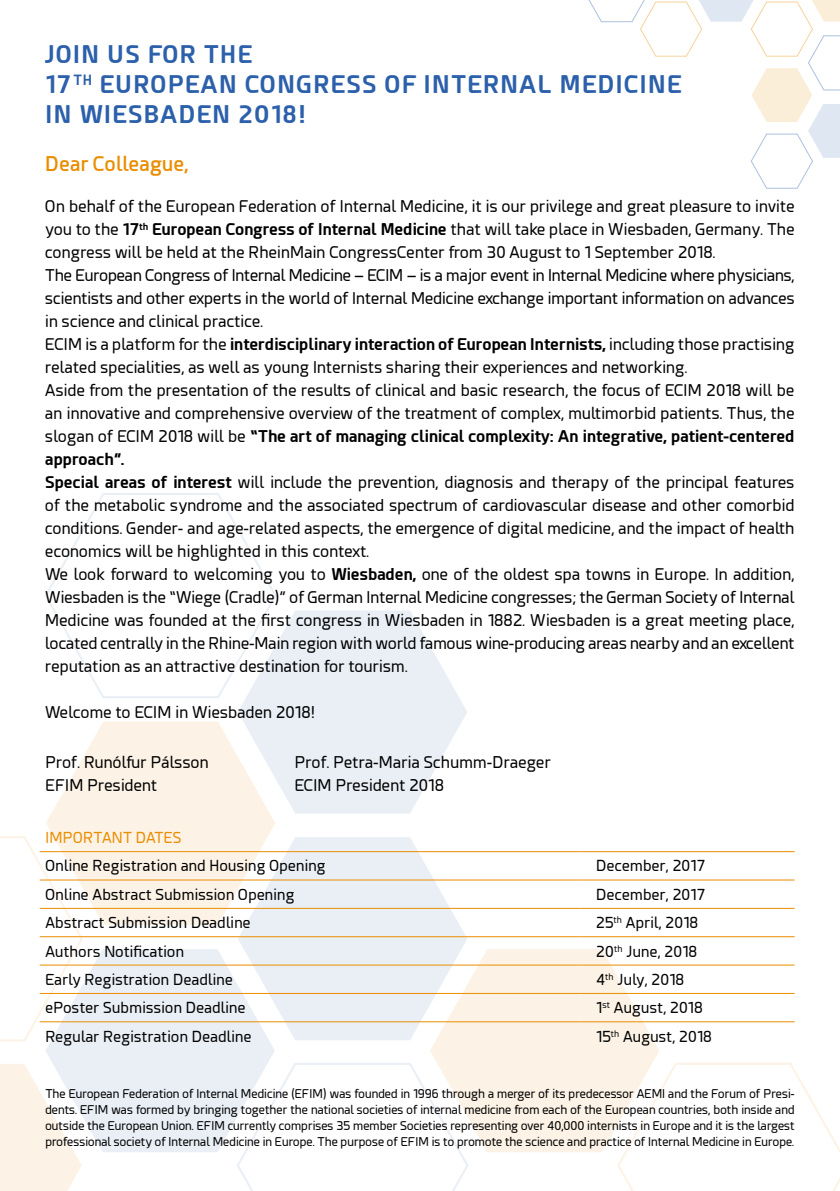
<style>
.page{position:relative;width:840px;height:1191px;background:#fff}
.page>*{position:absolute;margin:0;border:0;box-sizing:border-box;transform-origin:0 0}
.t1{font:700 24px/30px "Esphimere";letter-spacing:.06em;color:#2c60ab}
.t2{font:600 20px "Esphimere";letter-spacing:.015em;color:#ea8d00}
.t3{font:16px/23px "Esphimere";letter-spacing:.01em;color:#000}
.t4{font:15px "Esphimere";letter-spacing:.015em;color:#000}
.t5{font:15px "Esphimere";letter-spacing:.015em;color:#ea8d00}
.t6{font:12px/16px "Esphimere";color:#000;text-align:justify}
.s1{font-weight:700}
</style>
<div class="page">
<svg style="left:588px;top:0;width:251px;height:189px"></svg>
<svg style="left:238px;top:837px;width:229px;height:203px;fill:#eaeff6"></svg>
<svg style="left:45px;top:493px;width:231px;height:205px"></svg>
<svg style="left:429px;top:949px;width:230px;height:203px;fill:#fcf3e6"></svg>
<svg style="left:237px;top:1061px;width:232px;height:130px"></svg>
<svg style="left:615px;top:1061px;width:224px;height:130px"></svg>
<svg style="left:0;top:836px;width:84px;height:206px"></svg>
<svg style="left:45px;top:949px;width:230px;height:203px;fill:#eaeff6"></svg>
<svg style="left:0;top:1063px;width:82px;height:128px"></svg>
<svg style="left:46px;top:721px;width:229px;height:203px;fill:#fcf3e6"></svg>
<svg style="left:238px;top:610px;width:229px;height:203px;fill:#eaeff6"></svg>
<hr style="left:40px;top:851px;width:539px;height:1px;background:#ea8d00">
<hr style="left:579px;top:851px;width:215px;height:1px;background:#ea8d00">
<hr style="left:40px;top:879px;width:539px;height:1px;background:#ea8d00">
<hr style="left:579px;top:879px;width:215px;height:1px;background:#ea8d00">
<hr style="left:40px;top:908px;width:539px;height:1px;background:#ea8d00">
<hr style="left:579px;top:908px;width:215px;height:1px;background:#ea8d00">
<hr style="left:40px;top:936px;width:539px;height:1px;background:#ea8d00">
<hr style="left:579px;top:936px;width:215px;height:1px;background:#ea8d00">
<hr style="left:40px;top:964px;width:539px;height:1px;background:#ea8d00">
<hr style="left:579px;top:964px;width:215px;height:1px;background:#ea8d00">
<hr style="left:40px;top:993px;width:539px;height:1px;background:#ea8d00">
<hr style="left:579px;top:993px;width:215px;height:1px;background:#ea8d00">
<hr style="left:40px;top:1021px;width:539px;height:1px;background:#ea8d00">
<hr style="left:579px;top:1021px;width:215px;height:1px;background:#ea8d00">
<h1 class="t1" style="left:45px;top:39px;width:637px">JOIN US FOR THE<br>17<sup>TH</sup> EUROPEAN CONGRESS OF INTERNAL MEDICINE<br>IN WIESBADEN 2018!</h1>
<p class="t2" style="left:45px;top:151px;width:145px">Dear Colleague,</p>
<p class="t3" style="left:45px;top:195px;width:750px">On behalf of the European Federation of Internal Medicine, it is our privilege and great pleasure to invite you to the <span class="s1">17</span><sup>th</sup> <span class="s1">European Congress of Internal Medicine</span> that will take place in Wiesbaden, Germany. The congress will be held at the RheinMain CongressCenter from 30 August to 1 September 2018.<br>The European Congress of Internal Medicine – ECIM – is a major event in Internal Medicine where physicians, scientists and other experts in the world of Internal Medicine exchange important information on advances in science and clinical practice.<br>ECIM is a platform for the <span class="s1">interdisciplinary interaction of European Internists,</span> including those practising related specialities, as well as young Internists sharing their experiences and networking.<br>Aside from the presentation of the results of clinical and basic research, the focus of ECIM 2018 will be an innovative and comprehensive overview of the treatment of complex, multimorbid patients. Thus, the slogan of ECIM 2018 will be <span class="s1">“The art of managing clinical complexity: An integrative, patient-centered approach”.<br>Special areas of interest</span> will include the prevention, diagnosis and therapy of the principal features of the metabolic syndrome and the associated spectrum of cardiovascular disease and other comorbid conditions. Gender- and age-related aspects, the emergence of digital medicine, and the impact of health economics will be highlighted in this context.<br>We look forward to welcoming you to <span class="s1">Wiesbaden,</span> one of the oldest spa towns in Europe. In addition, Wiesbaden is the “Wiege (Cradle)” of German Internal Medicine congresses; the German Society of Internal Medicine was founded at the first congress in Wiesbaden in 1882. Wiesbaden is a great meeting place, located centrally in the Rhine-Main region with world famous wine-producing areas nearby and an excellent reputation as an attractive destination for tourism.</p>
<p class="t3" style="left:45px;top:701px;width:271px">Welcome to ECIM in Wiesbaden 2018!</p>
<p class="t3" style="left:45px;top:750px;width:165px">Prof. Runólfur Pálsson<br>EFIM President</p>
<p class="t3" style="left:295px;top:750px;width:257px">Prof. Petra-Maria Schumm-Draeger<br>ECIM President 2018</p>
<p class="t5" style="left:45px;top:829px;width:138px">IMPORTANT DATES</p>
<p class="t4" style="left:45px;top:857px;width:281px">Online Registration and Housing Opening</p>
<p class="t4" style="left:596px;top:857px;width:111px">December, 2017</p>
<p class="t4" style="left:45px;top:886px;width:250px">Online Abstract Submission Opening</p>
<p class="t4" style="left:596px;top:886px;width:111px">December, 2017</p>
<p class="t4" style="left:45px;top:914px;width:206px">Abstract Submission Deadline</p>
<p class="t4" style="left:596px;top:914px;width:103px">25<sup>th</sup> April, 2018</p>
<p class="t4" style="left:45px;top:942px;width:140px">Authors Notification</p>
<p class="t4" style="left:596px;top:942px;width:102px">20<sup>th</sup> June, 2018</p>
<p class="t4" style="left:45px;top:971px;width:189px">Early Registration Deadline</p>
<p class="t4" style="left:596px;top:971px;width:89px">4<sup>th</sup> July, 2018</p>
<p class="t4" style="left:45px;top:999px;width:201px">ePoster Submission Deadline</p>
<p class="t4" style="left:596px;top:999px;width:108px">1<sup>st</sup> August, 2018</p>
<p class="t4" style="left:45px;top:1028px;width:207px">Regular Registration Deadline</p>
<p class="t4" style="left:596px;top:1028px;width:117px">15<sup>th</sup> August, 2018</p>
<p class="t6" style="left:45px;top:1085px;width:750px">The European Federation of Internal Medicine (EFIM) was founded in 1996 through a merger of its predecessor AEMI and the Forum of Presi&shy;dents. EFIM was formed by bringing together the national societies of internal medicine from each of the European countries, both inside and outside the European Union. EFIM currently comprises 35 member Societies representing over 40,000 internists in Europe and it is the largest professional society of Internal Medicine in Europe. The purpose of EFIM is to promote the science and practice of Internal Medicine in Europe.</p>
</div>
